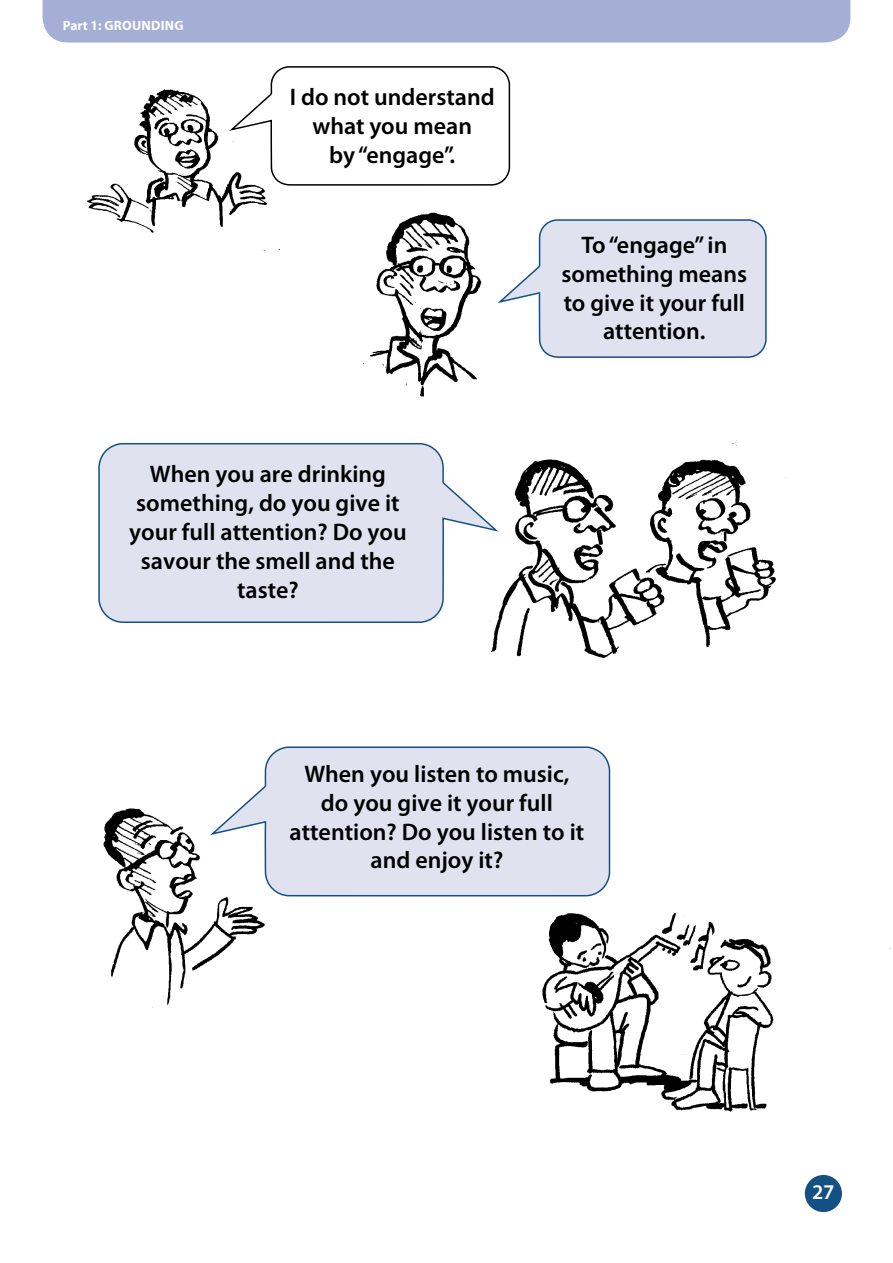
<style>
.page{position:relative;width:893px;height:1263px;background:#fff}
.page>*{position:absolute;margin:0;border:0;box-sizing:border-box;transform-origin:0 0}
.t1{font:600 24px/28.8px "Myriad Pro";color:#000;text-align:center}
.t2{font:600 21px "Myriad Pro";color:#fff}
.t3{font:700 13.5px "Myriad Pro";letter-spacing:.02em;color:#fff}
</style>
<div class="page">
<div style="left:805px;top:1175px;width:37px;height:37px;background:#135185;border-radius:50%"></div>
<svg style="left:511px;top:219px;width:256px;height:139px;background:#dee2ef"></svg>
<div style="left:98px;top:443px;width:323px;height:180px;background:#e0e2f0"></div>
<img style="left:421px;top:440px;width:365px;height:218px">
<img style="left:103px;top:808px;width:162px;height:200px">
<img style="left:542px;top:912px;width:349px;height:200px">
<svg style="left:208px;top:746px;width:403px;height:151px;background:#dfe2ef"></svg>
<svg style="left:227px;top:66px;width:284px;height:410px"></svg>
<img style="left:87px;top:66px;width:192px;height:184px">
<div style="left:43px;top:0;width:807px;height:43px;background:#a5aed5"></div>
<p class="t3" style="left:63px;top:18px;width:122px">Part 1: GROUNDING</p>
<p class="t1" style="left:290px;top:83px;width:206px">I do not understand what you mean<br>by “engage”.</p>
<p class="t1" style="left:129px;top:460px;width:279px">When you are drinking something, do you give it your full attention? Do you savour the smell and the taste?</p>
<p class="t1" style="left:561px;top:231px;width:187px">To “engage” in something means to give it your full attention.</p>
<p class="t1" style="left:290px;top:760px;width:296px">When you listen to music, do you give it your full attention? Do you listen to it and enjoy it?</p>
<p class="t2" style="left:812px;top:1181px;width:24px">27</p>
</div>
